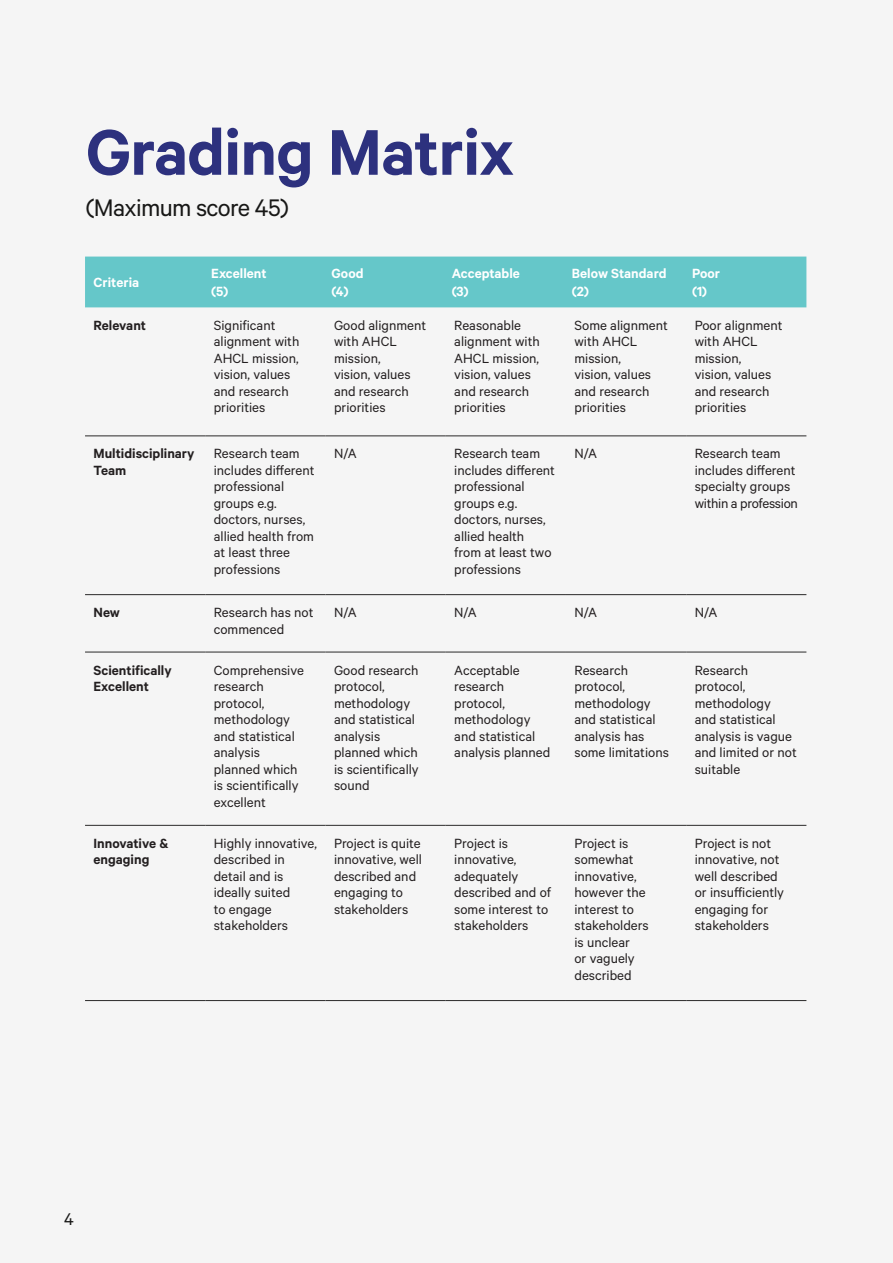
<style>
.page{position:relative;width:893px;height:1263px;background:#f5f5f5}
.page>*{position:absolute;margin:0;border:0;box-sizing:border-box;transform-origin:0 0}
.Page_Title{font:600 72.6px "Calibre";letter-spacing:-.01em;color:#2d317e}
.Sub_Heading{font:27px "Calibre";letter-spacing:-.025em;color:#171716}
.t1{font:19.2px "Calibre";color:#171716}
.t2{font:15px/16.5px "Calibre";color:#231f20}
.t3{font:600 15px/16.5px "Calibre";color:#231f20}
.t4{font:600 15px/18px "Calibre";color:#fff}
</style>
<div class="page">
<div style="left:85px;top:257px;width:721px;height:50px;background:#65c7c9"></div>
<hr style="left:85px;top:436px;width:120px;height:1px;background:#2a2929">
<hr style="left:205px;top:436px;width:120px;height:1px;background:#2a2929">
<hr style="left:325px;top:436px;width:121px;height:1px;background:#2a2929">
<hr style="left:446px;top:436px;width:120px;height:1px;background:#2a2929">
<hr style="left:566px;top:436px;width:120px;height:1px;background:#2a2929">
<hr style="left:686px;top:436px;width:120px;height:1px;background:#2a2929">
<hr style="left:85px;top:594px;width:120px;height:1px;background:#2a2929">
<hr style="left:205px;top:594px;width:120px;height:1px;background:#2a2929">
<hr style="left:325px;top:594px;width:121px;height:1px;background:#2a2929">
<hr style="left:446px;top:594px;width:120px;height:1px;background:#2a2929">
<hr style="left:566px;top:594px;width:120px;height:1px;background:#2a2929">
<hr style="left:686px;top:594px;width:120px;height:1px;background:#2a2929">
<hr style="left:85px;top:652px;width:120px;height:1px;background:#2a2929">
<hr style="left:205px;top:652px;width:120px;height:1px;background:#2a2929">
<hr style="left:325px;top:652px;width:121px;height:1px;background:#2a2929">
<hr style="left:446px;top:652px;width:120px;height:1px;background:#2a2929">
<hr style="left:566px;top:652px;width:120px;height:1px;background:#2a2929">
<hr style="left:686px;top:652px;width:120px;height:1px;background:#2a2929">
<hr style="left:85px;top:825px;width:120px;height:1px;background:#2a2929">
<hr style="left:205px;top:825px;width:120px;height:1px;background:#2a2929">
<hr style="left:325px;top:825px;width:121px;height:1px;background:#2a2929">
<hr style="left:446px;top:825px;width:120px;height:1px;background:#2a2929">
<hr style="left:566px;top:825px;width:120px;height:1px;background:#2a2929">
<hr style="left:686px;top:825px;width:120px;height:1px;background:#2a2929">
<hr style="left:85px;top:1000px;width:120px;height:1px;background:#2a2929">
<hr style="left:205px;top:1000px;width:120px;height:1px;background:#2a2929">
<hr style="left:325px;top:1000px;width:121px;height:1px;background:#2a2929">
<hr style="left:446px;top:1000px;width:120px;height:1px;background:#2a2929">
<hr style="left:566px;top:1000px;width:120px;height:1px;background:#2a2929">
<hr style="left:686px;top:1000px;width:120px;height:1px;background:#2a2929">
<p class="Page_Title" style="left:86px;top:109px;width:430px">Grading Matrix</p>
<p class="Sub_Heading" style="left:86px;top:192px;width:204px">(Maximum score 45)</p>
<p class="t4" style="left:94px;top:273px;width:47px">Criteria</p>
<p class="t4" style="left:211px;top:264px;width:57px">Excellent (5)</p>
<p class="t4" style="left:331px;top:264px;width:34px">Good (4)</p>
<p class="t4" style="left:452px;top:264px;width:70px">Acceptable (3)</p>
<p class="t4" style="left:572px;top:264px;width:96px">Below Standard (2)</p>
<p class="t4" style="left:692px;top:264px;width:29px">Poor (1)</p>
<p class="t3" style="left:94px;top:317px;width:54px">Relevant</p>
<p class="t2" style="left:214px;top:316px;width:87px">Significant alignment with<br>AHCL mission, vision, values and research priorities</p>
<p class="t2" style="left:334px;top:316px;width:94px">Good alignment with AHCL mission,<br>vision, values and research priorities</p>
<p class="t2" style="left:454px;top:316px;width:87px">Reasonable alignment with<br>AHCL mission, vision, values and research priorities</p>
<p class="t2" style="left:574px;top:316px;width:95px">Some alignment with AHCL mission,<br>vision, values and research priorities</p>
<p class="t2" style="left:695px;top:316px;width:89px">Poor alignment with AHCL mission,<br>vision, values and research priorities</p>
<p class="t3" style="left:94px;top:445px;width:102px">Multidisciplinary<br>Team</p>
<p class="t2" style="left:214px;top:445px;width:102px">Research team includes different professional groups e.g. doctors, nurses, allied health from at least three professions</p>
<p class="t2" style="left:334px;top:445px;width:24px">N/A</p>
<p class="t2" style="left:454px;top:445px;width:102px">Research team includes different professional groups e.g. doctors, nurses, allied health<br>from at least two professions</p>
<p class="t2" style="left:574px;top:445px;width:24px">N/A</p>
<p class="t2" style="left:695px;top:445px;width:105px">Research team includes different specialty groups within a profession</p>
<p class="t3" style="left:94px;top:604px;width:28px">New</p>
<p class="t2" style="left:214px;top:604px;width:101px">Research has not commenced</p>
<p class="t2" style="left:334px;top:604px;width:24px">N/A</p>
<p class="t2" style="left:454px;top:604px;width:24px">N/A</p>
<p class="t2" style="left:574px;top:604px;width:24px">N/A</p>
<p class="t2" style="left:695px;top:604px;width:24px">N/A</p>
<p class="t3" style="left:94px;top:661px;width:80px">Scientifically<br>Excellent</p>
<p class="t2" style="left:214px;top:661px;width:92px">Comprehensive research protocol, methodology and statistical analysis planned which is scientifically excellent</p>
<p class="t2" style="left:334px;top:661px;width:86px">Good research protocol, methodology and statistical analysis planned which is scientifically sound</p>
<p class="t2" style="left:454px;top:661px;width:98px">Acceptable research protocol, methodology and statistical analysis planned</p>
<p class="t2" style="left:574px;top:661px;width:96px">Research protocol, methodology and statistical analysis has some limitations</p>
<p class="t2" style="left:695px;top:661px;width:104px">Research protocol, methodology<br>and statistical analysis is vague and limited or not suitable</p>
<p class="t3" style="left:94px;top:834px;width:76px">Innovative &amp; engaging</p>
<p class="t2" style="left:214px;top:834px;width:105px">Highly innovative, described in detail and is ideally suited<br>to engage stakeholders</p>
<p class="t2" style="left:334px;top:834px;width:90px">Project is quite innovative, well described and engaging to stakeholders</p>
<p class="t2" style="left:454px;top:834px;width:98px">Project is innovative, adequately described and of some interest to stakeholders</p>
<p class="t2" style="left:574px;top:834px;width:76px">Project is somewhat innovative, however the interest to stakeholders is unclear<br>or vaguely described</p>
<p class="t2" style="left:695px;top:834px;width:91px">Project is not innovative, not well described or insufficiently engaging for stakeholders</p>
<p class="t1" style="left:64px;top:1208px;width:11px">4</p>
</div>
